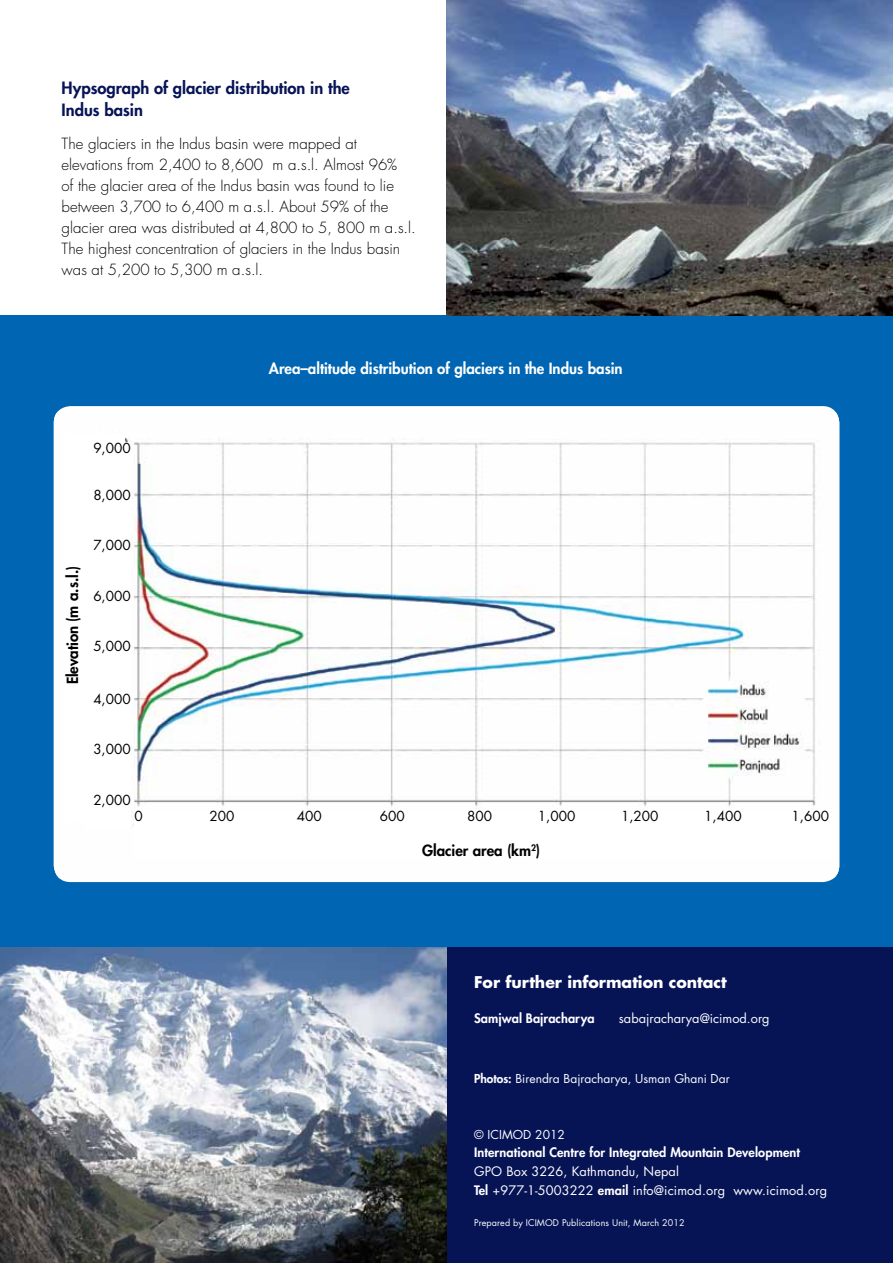
<style>
.page{position:relative;width:893px;height:1263px;background:#fff}
.page>*{position:absolute;margin:0;border:0;box-sizing:border-box;transform-origin:0 0}
.t1{font:800 16.5px/21px "Futura Std";color:#061456}
.t2{font:700 15.75px "Futura Std";color:#fff}
.t3{font:300 15px/21px "Futura Std";color:#000}
.t4{font:800 15px "Futura Std";color:#fff}
.t5{font:800 15px "Futura Std";color:#000}
.t6{font:13.5px "Futura Std";color:#000}
.t7{font:12.75px/18.6px "Futura Std";letter-spacing:.01em;color:#fff}
.t8{font:800 12.75px "Futura Std";letter-spacing:.01em;color:#fff}
.t9{font:12px "Futura Std";color:#fff}
.t10{font:9px "Futura Std";letter-spacing:.01em;color:#fff}
.s1{font-weight:800}
</style>
<div class="page">
<div style="left:446px;top:947px;width:447px;height:316px;background:#061456"></div>
<img style="left:0;top:947px;width:446px;height:316px">
<div style="left:0;top:316px;width:893px;height:631px;background:#0066b3"></div>
<div style="left:54px;top:406px;width:785px;height:476px;background:#fff;border-radius:17px"></div>
<img style="left:54px;top:413px;width:785px;height:465px">
<img style="left:446px;top:0;width:447px;height:316px">
<div style="left:135px;top:810px;width:700px;height:48px;background:#fff"></div>
<div style="left:65px;top:434px;width:60px;height:387px;background:#fff"></div>
<div style="left:84px;top:442px;width:47px;height:387px;background:#fff"></div>
<p class="t1" style="left:62px;top:78px;width:290px">Hypsograph of glacier distribution in the<br>Indus basin</p>
<p class="t3" style="left:62px;top:134px;width:356px">The glaciers in the Indus basin were mapped at elevations from 2,400 to 8,600 m a.s.l. Almost 96%<br>of the glacier area of the Indus basin was found to lie between 3,700 to 6,400 m a.s.l. About 59% of the glacier area was distributed at 4,800 to 5, 800 m a.s.l.<br>The highest concentration of glaciers in the Indus basin was at 5,200 to 5,300 m a.s.l.</p>
<p class="t4" style="left:269px;top:359px;width:355px">Area–altitude distribution of glaciers in the Indus basin</p>
<p class="t5" style="left:63px;top:684px;width:120px;rotate:-90deg">Elevation (m a.s.l.)</p>
<p class="t6" style="left:93px;top:440px;width:39px">9,000</p>
<p class="t6" style="left:93px;top:486px;width:39px">8,000</p>
<p class="t6" style="left:93px;top:537px;width:39px">7,000</p>
<p class="t6" style="left:93px;top:587px;width:39px">6,000</p>
<p class="t6" style="left:93px;top:638px;width:39px">5,000</p>
<p class="t6" style="left:93px;top:690px;width:39px">4,000</p>
<p class="t6" style="left:93px;top:741px;width:39px">3,000</p>
<p class="t6" style="left:93px;top:791px;width:39px">2,000</p>
<p class="t6" style="left:135px;top:808px;width:10px">0</p>
<p class="t6" style="left:209px;top:808px;width:26px">200</p>
<p class="t6" style="left:297px;top:808px;width:26px">400</p>
<p class="t6" style="left:380px;top:808px;width:26px">600</p>
<p class="t6" style="left:467px;top:808px;width:26px">800</p>
<p class="t6" style="left:538px;top:808px;width:39px">1,000</p>
<p class="t6" style="left:621px;top:808px;width:39px">1,200</p>
<p class="t6" style="left:704px;top:808px;width:39px">1,400</p>
<p class="t6" style="left:792px;top:808px;width:39px">1,600</p>
<p class="t5" style="left:422px;top:841px;width:120px">Glacier area (km<sup>2</sup>)</p>
<p class="t2" style="left:474px;top:971px;width:254px">For further information contact</p>
<p class="t8" style="left:474px;top:1011px;width:122px">Samjwal Bajracharya</p>
<p class="t7" style="left:619px;top:1009px;width:152px">sabajracharya@icimod.org</p>
<p class="t9" style="left:474px;top:1071px;width:257px"><span class="s1">Photos:</span> Birendra Bajracharya, Usman Ghani Dar</p>
<p class="t9" style="left:474px;top:1127px;width:92px">© ICIMOD 2012</p>
<p class="t8" style="left:474px;top:1144px;width:327px">International Centre for Integrated Mountain Development</p>
<p class="t7" style="left:474px;top:1162px;width:355px">GPO Box 3226, Kathmandu, Nepal<br><span class="s1">Tel</span> +977-1-5003222 <span class="s1">email</span> info@icimod.org www.icimod.org</p>
<p class="t10" style="left:474px;top:1217px;width:212px">Prepared by ICIMOD Publications Unit, March 2012</p>
</div>
